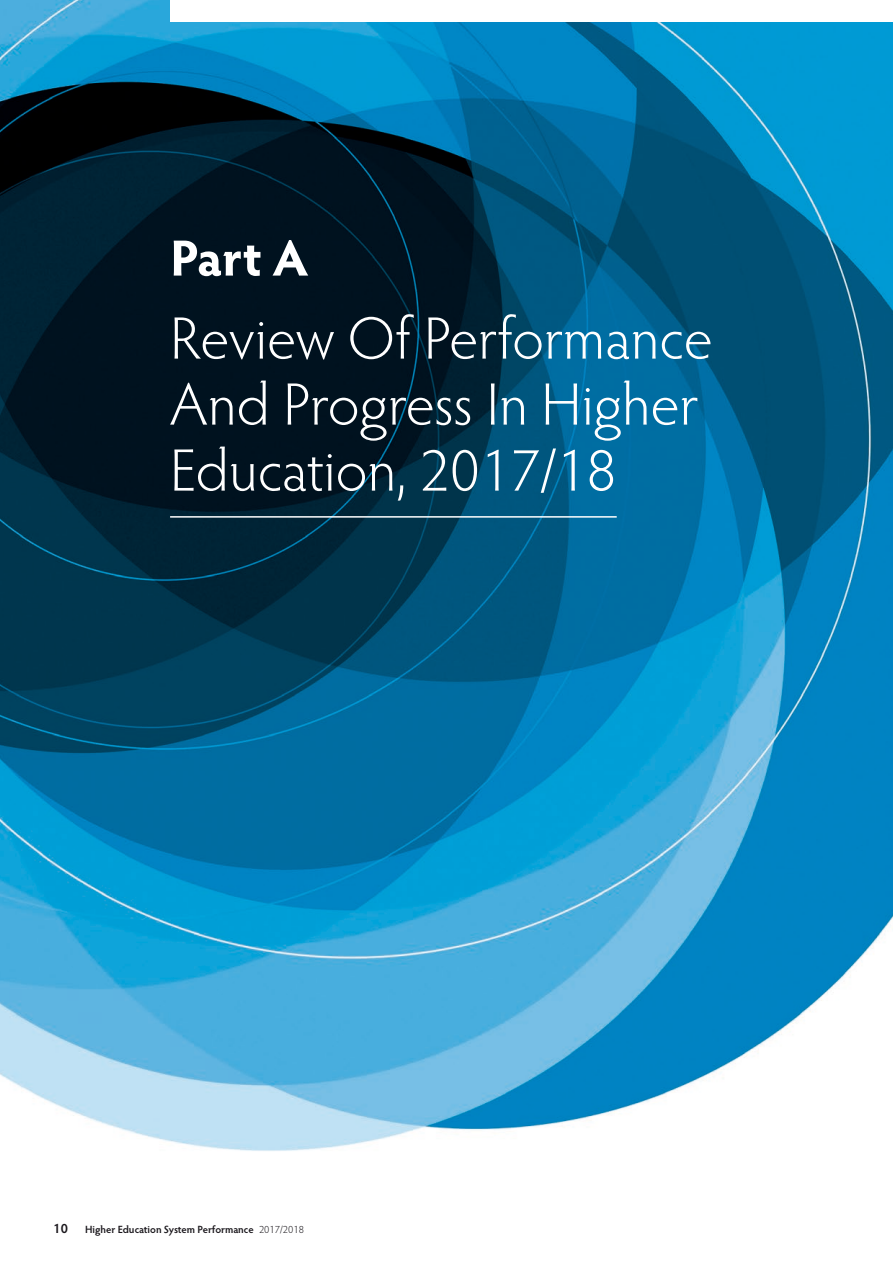
<style>
.page{position:relative;width:893px;height:1263px;background:#fff}
.page>*{position:absolute;margin:0;border:0;box-sizing:border-box;transform-origin:0 0}
.SO_H2{font:300 60px/66px "Hypatia Sans Pro";color:#fff}
.SO_H1{font:700 51px "Hypatia Sans Pro";color:#fff}
.t1{font:600 13.5px "Hypatia Sans Pro";color:#1a171c}
.t2{font:600 10.5px "Hypatia Sans Pro";color:#1a171c}
.s1{font-weight:300}
</style>
<div class="page">
<img style="left:0;top:0;width:893px;height:1151px">
<div style="left:170px;top:0;width:723px;height:21px;background:#fff"></div>
<hr style="left:170px;top:516px;width:447px;height:2px;background:#fff">
<p class="SO_H1" style="left:170px;top:222px;width:140px">Part A</p>
<p class="SO_H2" style="left:170px;top:304px;width:544px">Review Of Performance<br>And Progress In Higher<br>Education, 2017/18</p>
<p class="t1" style="left:53px;top:1219px;width:16px">10</p>
<p class="t2" style="left:85px;top:1222px;width:221px">Higher Education System Performance <span class="s1">2017/2018</span></p>
</div>
